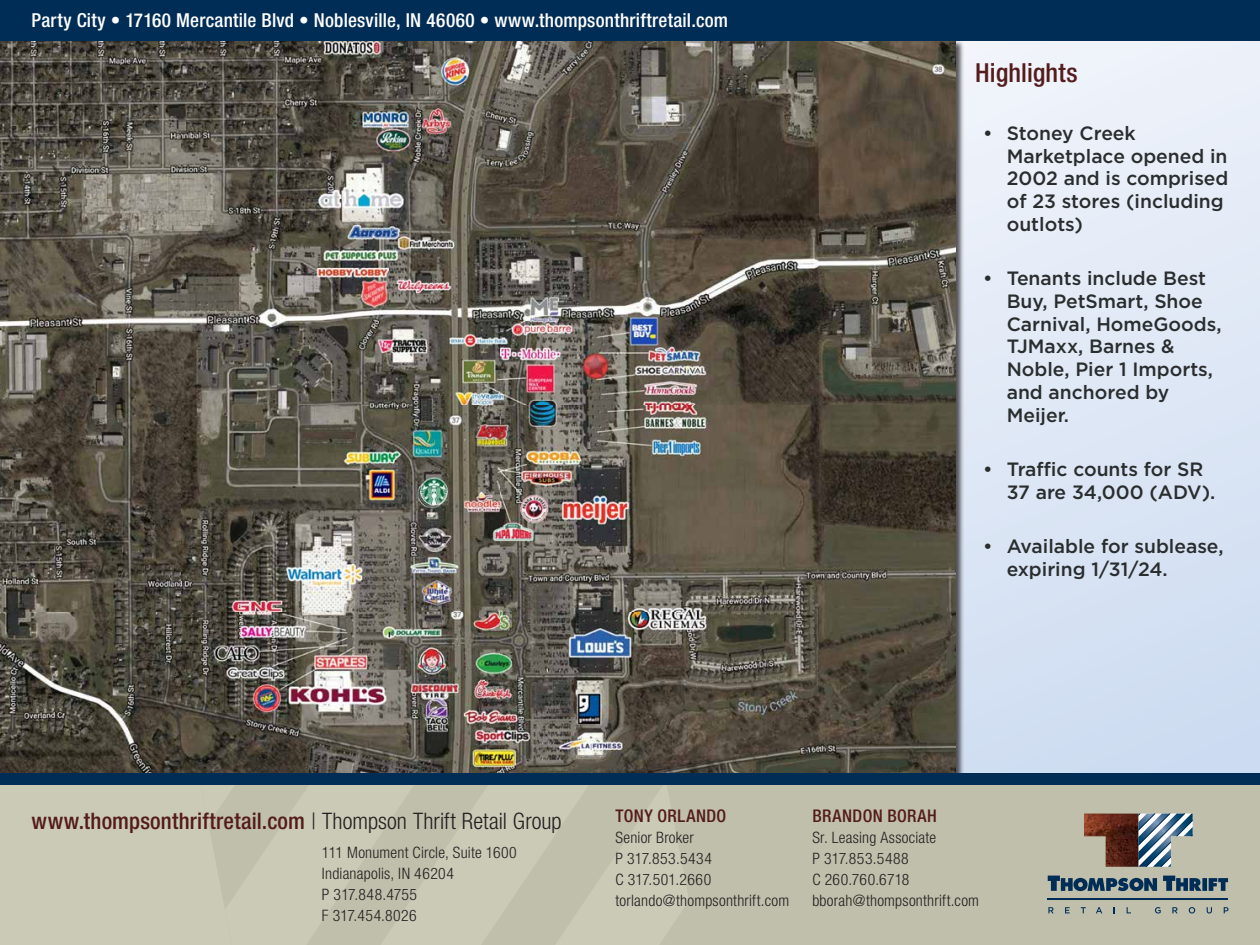
<style>
.page{position:relative;width:1260px;height:945px;background:#fff}
.page>*{position:absolute;margin:0;border:0;box-sizing:border-box;transform-origin:0 0}
.t1{font:500 condensed 26.25px "Helvetica Neue LT Std";letter-spacing:.005em;color:#541c1c}
.t2{font:500 condensed 22.75px "Helvetica Neue LT Std";letter-spacing:.01em;color:#541c1c}
.t3{font:500 19.25px/22.8px "Gotham";color:#2a2d2e}
.t4{font:500 condensed 19.25px "Helvetica Neue LT Std";letter-spacing:.015em;color:#fff}
.t5{font:500 condensed 17.5px "Helvetica Neue LT Std";letter-spacing:.02em;color:#541c1c}
.t6{font:300 condensed 15.75px/21px "Helvetica Neue LT Std";letter-spacing:.015em;color:#231f20}
.s1{font-weight:300;color:#231f20}
</style>
<div class="page">
<div style="left:952px;top:32px;width:307px;height:746px;background:linear-gradient(to bottom,#ebeff6,#ccdbef)"></div>
<img style="left:0;top:40px;width:956px;height:733px">
<div style="left:0;top:785px;width:1260px;height:160px;background:#c0bfab"></div>
<svg style="left:0;top:785px;width:689px;height:160px"></svg>
<div style="left:0;top:773px;width:1260px;height:12px;background:#002d56"></div>
<svg style="left:1048px;top:876px;width:109px;height:15px"></svg>
<svg style="left:1163px;top:876px;width:39px;height:15px"></svg>
<div style="left:1202px;top:878px;width:5px;height:13px;background:#002d56"></div>
<svg style="left:1209px;top:878px;width:19px;height:13px"></svg>
<img style="left:1084px;top:814px;width:54px;height:53px">
<svg style="left:1138px;top:814px;width:55px;height:53px"></svg>
<svg style="left:1048px;top:907px;width:6px;height:6px"></svg>
<svg style="left:1065px;top:907px;width:5px;height:6px"></svg>
<svg style="left:1081px;top:907px;width:5px;height:6px"></svg>
<svg style="left:1096px;top:907px;width:6px;height:6px"></svg>
<svg style="left:1155px;top:907px;width:6px;height:7px"></svg>
<svg style="left:1172px;top:907px;width:6px;height:6px"></svg>
<svg style="left:1189px;top:907px;width:6px;height:7px"></svg>
<svg style="left:1207px;top:907px;width:5px;height:6px"></svg>
<svg style="left:1224px;top:907px;width:4px;height:6px"></svg>
<hr style="left:1048px;top:898px;width:180px;height:1px;background:#002d56">
<div style="left:0;top:0;width:1260px;height:40px;background:#002d56"></div>
<p class="t4" style="left:32px;top:9px;width:698px">Party City • 17160 Mercantile Blvd • Noblesville, IN 46060 • www.thompsonthriftretail.com</p>
<h1 class="t1" style="left:975px;top:57px;width:104px">Highlights</h1>
<p class="t3" style="left:1007px;top:121px;width:223px;text-indent:-24px">• Stoney Creek<br>Marketplace opened in<br>2002 and is comprised of 23 stores (including outlots)</p>
<p class="t3" style="left:1007px;top:267px;width:216px;text-indent:-24px">• Tenants include Best<br>Buy, PetSmart, Shoe<br>Carnival, HomeGoods,<br>TJMaxx, Barnes &amp;<br>Noble, Pier 1 Imports, and anchored by<br>Meijer.</p>
<p class="t3" style="left:1007px;top:457px;width:210px;text-indent:-24px">• Traffic counts for SR<br>37 are 34,000 (ADV).</p>
<p class="t3" style="left:1007px;top:534px;width:218px;text-indent:-24px">• Available for sublease, expiring 1/31/24.</p>
<p class="t2" style="left:32px;top:807px;width:532px">www.thompsonthriftretail.com <span class="s1">| Thompson Thrift Retail Group</span></p>
<p class="t6" style="left:322px;top:841px;width:196px">111 Monument Circle, Suite 1600<br>Indianapolis, IN 46204<br>P 317.848.4755<br>F 317.454.8026</p>
<p class="t5" style="left:616px;top:806px;width:112px">TONY ORLANDO</p>
<p class="t6" style="left:616px;top:827px;width:175px">Senior Broker<br>P 317.853.5434<br>C 317.501.2660 torlando@thompsonthrift.com</p>
<p class="t5" style="left:812px;top:806px;width:126px">BRANDON BORAH</p>
<p class="t6" style="left:812px;top:827px;width:168px">Sr. Leasing Associate<br>P 317.853.5488<br>C 260.760.6718 bborah@thompsonthrift.com</p>
</div>
